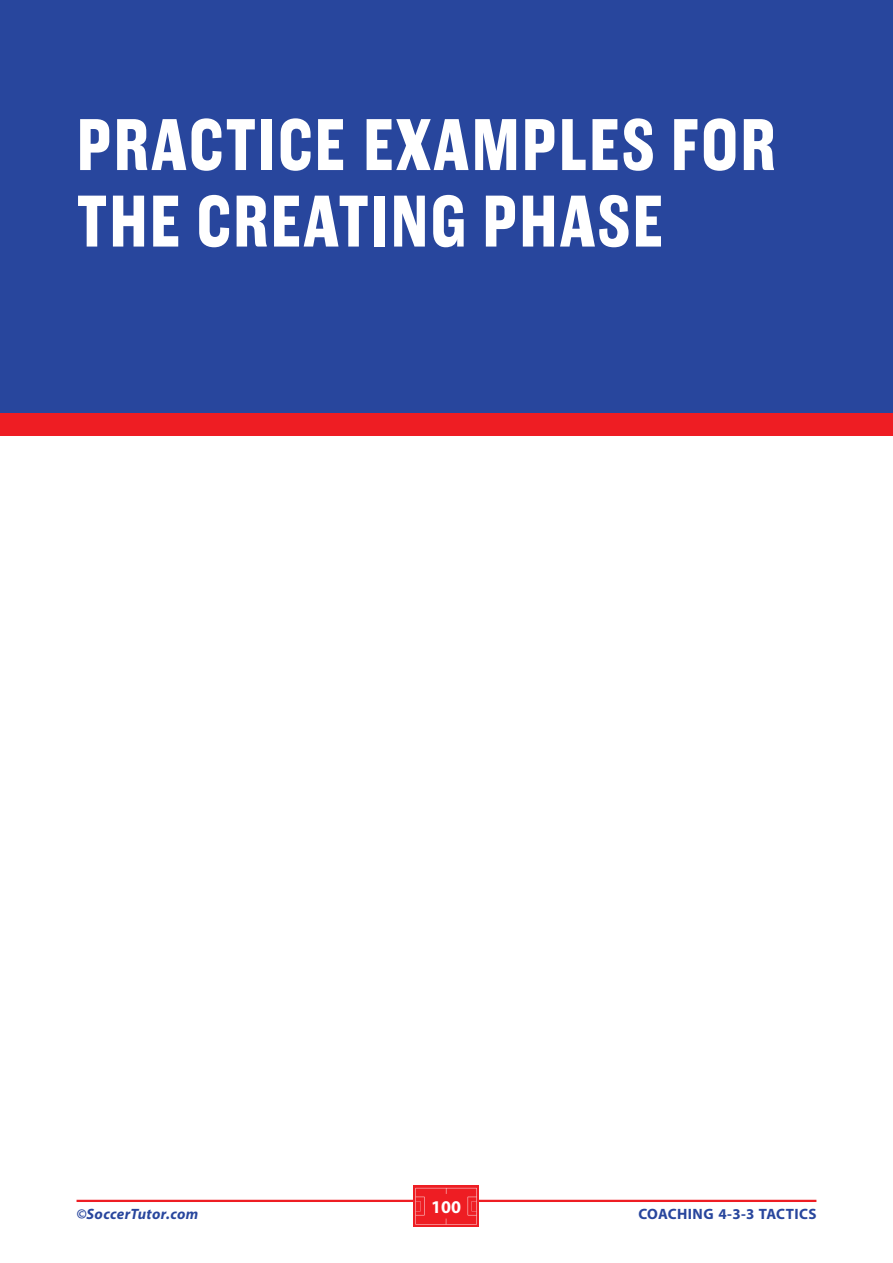
<style>
.page{position:relative;width:893px;height:1263px;background:#fff}
.page>*{position:absolute;margin:0;border:0;box-sizing:border-box;transform-origin:0 0}
.Section_Head{font:700 75px/76.5px "Americane Cond";letter-spacing:.04em;color:#fff}
.t1{font:700 18px "Myriad Pro";color:#fff}
.t2{font:700 15px "Myriad Pro";letter-spacing:.025em;color:#28469d}
.t3{font:italic 700 15px "Myriad Pro";letter-spacing:.02em;color:#28469d}
</style>
<div class="page">
<hr style="left:77px;top:1200px;width:739px;height:2px;background:#ee1d23">
<svg style="left:413px;top:1186px;width:66px;height:41px"></svg>
<svg style="left:415px;top:1188px;width:62px;height:36px;background:#ee292f"></svg>
<div style="left:434px;top:1194px;width:24px;height:24px;background:#ee1d23;border-radius:50%"></div>
<div style="left:0;top:10px;width:893px;height:426px;background:#ee1d23"></div>
<div style="left:0;top:0;width:893px;height:413px;background:#28469d"></div>
<p class="Section_Head" style="left:77px;top:107px;width:700px">PRACTICE EXAMPLES FOR<br>THE CREATING PHASE</p>
<p class="t1" style="left:431px;top:1195px;width:31px">100</p>
<p class="t3" style="left:77px;top:1204px;width:123px">©SoccerTutor.com</p>
<p class="t2" style="left:638px;top:1204px;width:180px">COACHING 4-3-3 TACTICS</p>
</div>
